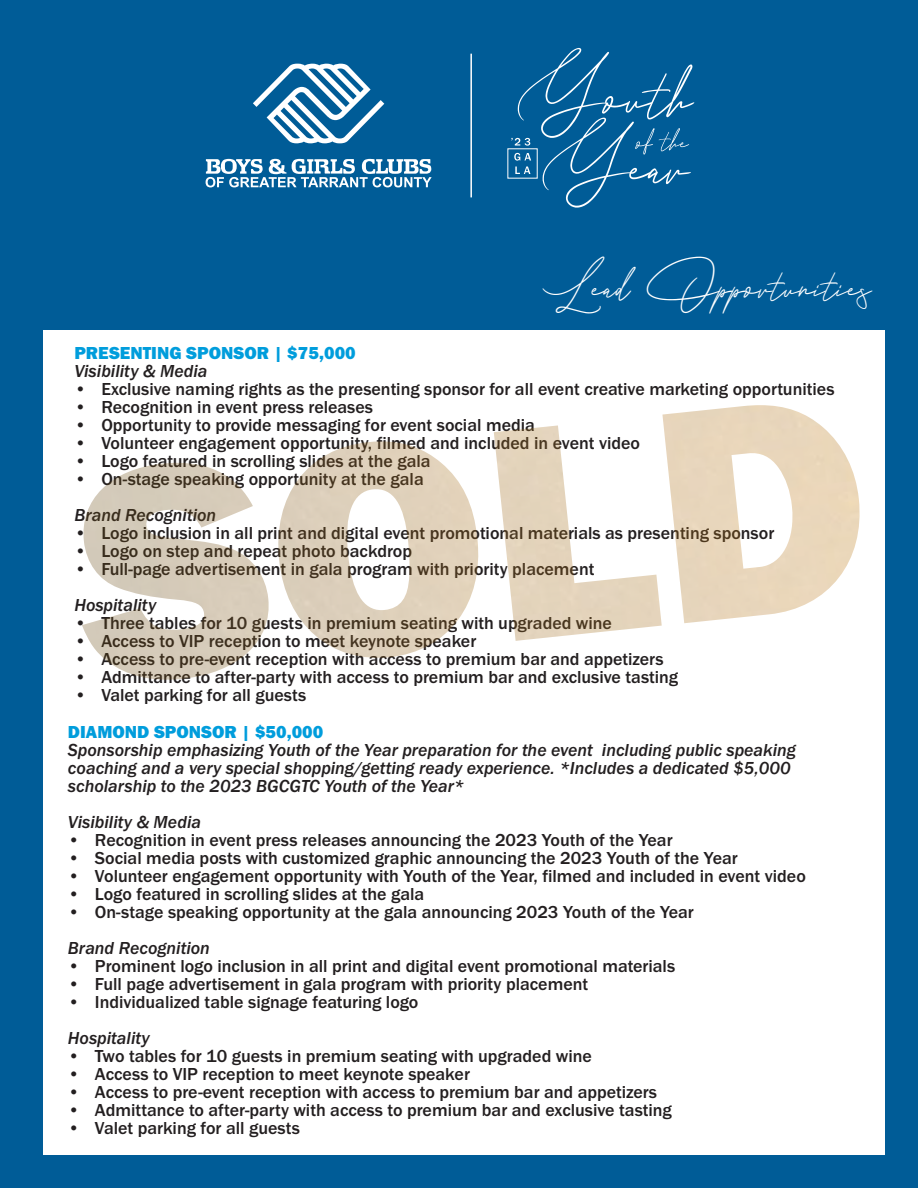
<style>
.page{position:relative;width:918px;height:1188px;background:#005c97}
.page>*{position:absolute;margin:0;border:0;box-sizing:border-box;transform-origin:0 0}
.t1{font:37.5px "Andrea Bilarosa";color:#fff}
.t2{font:500 18px "Franklin Gothic URW";color:#231f20}
.t3{font:18px/18px "Franklin Gothic URW Med Ita";color:#231f20}
.t4{font:18px "Franklin Gothic URW Hea";color:#009ddc}
</style>
<div class="page">
<svg style="left:253px;top:64px;width:131px;height:79px"></svg>
<svg style="left:206px;top:159px;width:226px;height:28px"></svg>
<hr style="left:470px;top:54px;width:2px;height:143px;background:#fff">
<div style="left:43px;top:330px;width:841px;height:825px;background:#fff"></div>
<svg style="left:511px;top:48px;width:183px;height:160px"></svg>
<img style="left:82px;top:463px;width:187px;height:217px">
<img style="left:278px;top:441px;width:201px;height:217px">
<img style="left:494px;top:425px;width:168px;height:216px">
<img style="left:662px;top:405px;width:198px;height:218px">
<h1 class="t1" style="left:541px;top:265px;width:333px">Lead Opportunities</h1>
<p class="t4" style="left:74px;top:342px;width:283px">PRESENTING SPONSOR | $75,000</p>
<p class="t3" style="left:74px;top:362px;width:135px">Visibility &amp; Media</p>
<p class="t2" style="left:74px;top:378px;width:762px">• Exclusive naming rights as the presenting sponsor for all event creative marketing opportunities</p>
<p class="t2" style="left:74px;top:396px;width:300px">• Recognition in event press releases</p>
<p class="t2" style="left:74px;top:414px;width:462px">• Opportunity to provide messaging for event social media</p>
<p class="t2" style="left:74px;top:432px;width:567px">• Volunteer engagement opportunity, filmed and included in event video</p>
<p class="t2" style="left:74px;top:450px;width:358px">• Logo featured in scrolling slides at the gala</p>
<p class="t2" style="left:74px;top:468px;width:351px">• On-stage speaking opportunity at the gala</p>
<p class="t3" style="left:74px;top:506px;width:143px">Brand Recognition</p>
<p class="t2" style="left:74px;top:522px;width:701px">• Logo inclusion in all print and digital event promotional materials as presenting sponsor</p>
<p class="t2" style="left:74px;top:540px;width:339px">• Logo on step and repeat photo backdrop</p>
<p class="t2" style="left:74px;top:558px;width:522px">• Full-page advertisement in gala program with priority placement</p>
<p class="t3" style="left:74px;top:596px;width:83px">Hospitality</p>
<p class="t2" style="left:74px;top:612px;width:539px">• Three tables for 10 guests in premium seating with upgraded wine</p>
<p class="t2" style="left:74px;top:630px;width:404px">• Access to VIP reception to meet keynote speaker</p>
<p class="t2" style="left:74px;top:648px;width:591px">• Access to pre-event reception with access to premium bar and appetizers</p>
<p class="t2" style="left:74px;top:666px;width:605px">• Admittance to after-party with access to premium bar and exclusive tasting</p>
<p class="t2" style="left:74px;top:684px;width:233px">• Valet parking for all guests</p>
<p class="t4" style="left:68px;top:721px;width:257px">DIAMOND SPONSOR | $50,000</p>
<p class="t3" style="left:68px;top:741px;width:730px">Sponsorship emphasizing Youth of the Year preparation for the event including public speaking coaching and a very special shopping/getting ready experience. *Includes a dedicated $5,000 scholarship to the 2023 BGCGTC Youth of the Year*</p>
<p class="t3" style="left:68px;top:813px;width:135px">Visibility &amp; Media</p>
<p class="t2" style="left:68px;top:829px;width:606px">• Recognition in event press releases announcing the 2023 Youth of the Year</p>
<p class="t2" style="left:68px;top:847px;width:671px">• Social media posts with customized graphic announcing the 2023 Youth of the Year</p>
<p class="t2" style="left:68px;top:865px;width:739px">• Volunteer engagement opportunity with Youth of the Year, filmed and included in event video</p>
<p class="t2" style="left:68px;top:883px;width:358px">• Logo featured in scrolling slides at the gala</p>
<p class="t2" style="left:68px;top:901px;width:627px">• On-stage speaking opportunity at the gala announcing 2023 Youth of the Year</p>
<p class="t3" style="left:68px;top:939px;width:143px">Brand Recognition</p>
<p class="t2" style="left:68px;top:955px;width:609px">• Prominent logo inclusion in all print and digital event promotional materials</p>
<p class="t2" style="left:68px;top:973px;width:522px">• Full page advertisement in gala program with priority placement</p>
<p class="t2" style="left:68px;top:991px;width:352px">• Individualized table signage featuring logo</p>
<p class="t3" style="left:68px;top:1029px;width:83px">Hospitality</p>
<p class="t2" style="left:68px;top:1045px;width:525px">• Two tables for 10 guests in premium seating with upgraded wine</p>
<p class="t2" style="left:68px;top:1063px;width:404px">• Access to VIP reception to meet keynote speaker</p>
<p class="t2" style="left:68px;top:1081px;width:591px">• Access to pre-event reception with access to premium bar and appetizers</p>
<p class="t2" style="left:68px;top:1099px;width:605px">• Admittance to after-party with access to premium bar and exclusive tasting</p>
<p class="t2" style="left:68px;top:1117px;width:233px">• Valet parking for all guests</p>
</div>
